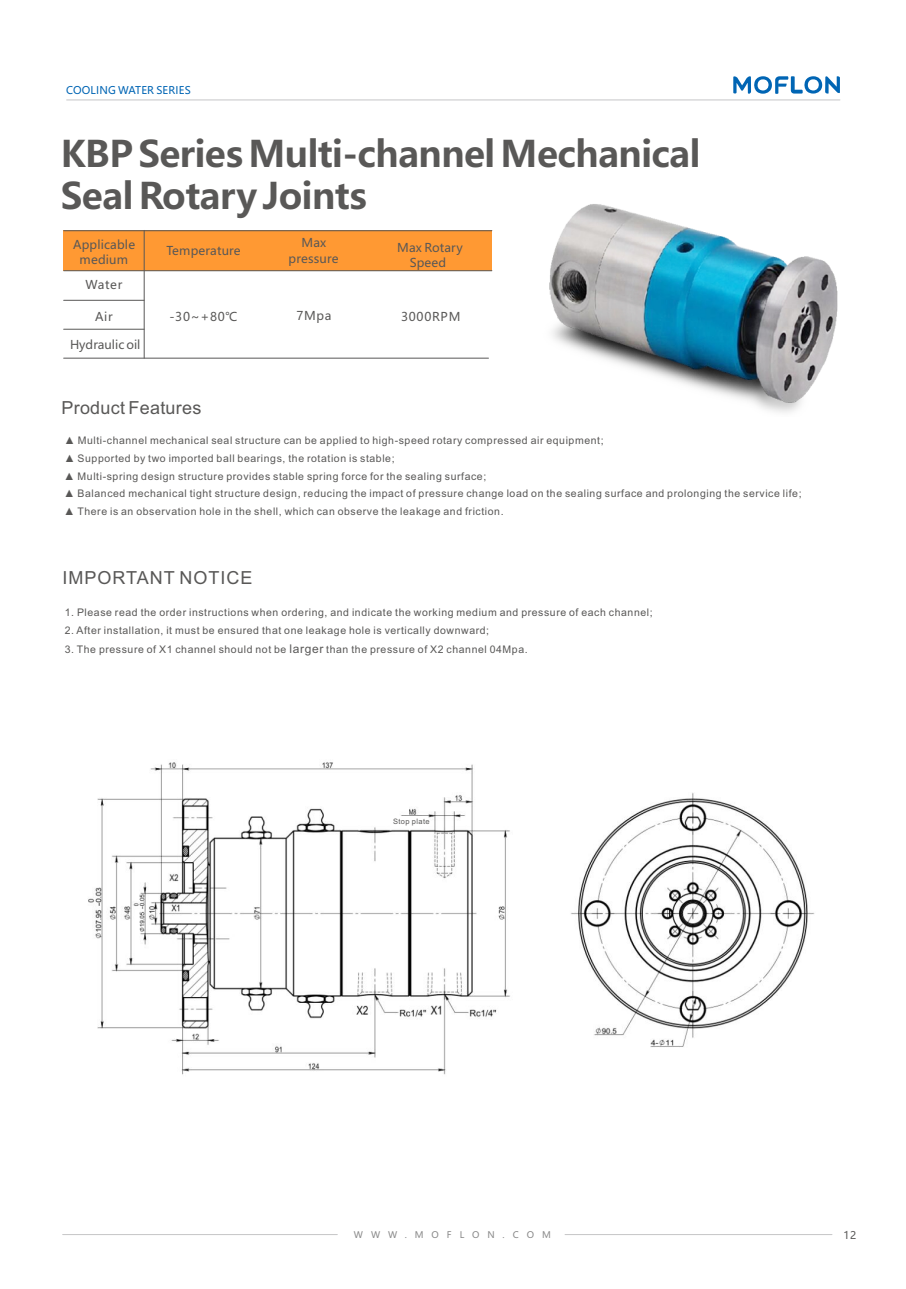
<style>
.page{position:relative;width:906px;height:1289px;background:#fff}
.page>*{position:absolute;margin:0;border:0;box-sizing:border-box;transform-origin:0 0}
.t1{font:700 36px/42px "Microsoft Ya Hei";letter-spacing:-.015em;color:#595857}
.t2{font:18px "Arial";letter-spacing:.015em;color:#595857}
.t3{font:18px "Arial";letter-spacing:.055em;color:#595857}
.t4{font:12px/15.3px "Microsoft Ya Hei";letter-spacing:.015em;color:#595857;text-align:center}
.t5{font:12px "Microsoft Ya Hei";letter-spacing:.06em;color:#595857}
.t6{font:10.5px "Arial";letter-spacing:.055em;color:#595857}
.t7{font:10.5px "Microsoft Ya Hei";letter-spacing:.015em;color:#0065b4}
.t8{font:10.5px "Microsoft Ya Hei";color:#595857}
.t9{font:9px "Microsoft Ya Hei";letter-spacing:.885em;color:#898989}
.t10{font:7.5px "Arial";letter-spacing:.055em;color:#595857}
.s1{font-size:12px}
</style>
<div class="page">
<hr style="left:63px;top:1233px;width:274px;height:1px;background:#c9c9ca">
<hr style="left:565px;top:1233px;width:267px;height:1px;background:#c9c9ca">
<div style="left:63px;top:231px;width:429px;height:40px;background:#f93"></div>
<hr style="left:64px;top:230px;width:428px;height:1px;background:#595857">
<hr style="left:64px;top:270px;width:428px;height:1px;background:#595857">
<hr style="left:64px;top:329px;width:80px;height:1px;background:#595857">
<hr style="left:64px;top:300px;width:80px;height:1px;background:#595857">
<img style="left:549px;top:204px;width:289px;height:209px">
<hr style="left:64px;top:358px;width:424px;height:1px;background:#595857">
<hr style="left:144px;top:230px;width:1px;height:128px;background:#595857">
<img style="left:88px;top:762px;width:727px;height:313px">
<div style="left:390px;top:815px;width:38px;height:12px;background:#fff"></div>
<hr style="left:67px;top:99px;width:773px;height:1px;background:#c9c9ca">
<svg style="left:733px;top:76px;width:107px;height:18px"></svg>
<p class="t7" style="left:66px;top:85px;width:126px">COOLING WATER SERIES</p>
<h1 class="t1" style="left:61px;top:136px;width:641px">KBP Series Multi-channel Mechanical<br>Seal Rotary Joints</h1>
<p class="t4" style="left:73px;top:237px;width:64px">Applicable medium</p>
<p class="t4" style="left:167px;top:244px;width:76px">Temperature</p>
<p class="t4" style="left:289px;top:236px;width:51px">Max pressure</p>
<p class="t4" style="left:397px;top:241px;width:67px">Max Rotary<br>Speed</p>
<p class="t4" style="left:85px;top:278px;width:38px">Water</p>
<p class="t4" style="left:95px;top:309px;width:19px">Air</p>
<p class="t4" style="left:70px;top:338px;width:72px">Hydraulic oil</p>
<p class="t4" style="left:169px;top:310px;width:70px">-30~+80℃</p>
<p class="t4" style="left:296px;top:309px;width:37px">7Mpa</p>
<p class="t5" style="left:401px;top:311px;width:61px">3000RPM</p>
<h2 class="t2" style="left:61px;top:401px;width:141px">Product Features</h2>
<p class="t6" style="left:64px;top:437px;width:541px">▲ Multi-channel mechanical seal structure can be applied to high-speed rotary compressed air equipment;</p>
<p class="t6" style="left:64px;top:454px;width:332px">▲ Supported by two imported ball bearings, the rotation is stable;</p>
<p class="t6" style="left:64px;top:472px;width:423px">▲ Multi-spring design structure provides stable spring force for the sealing surface;</p>
<p class="t6" style="left:64px;top:489px;width:739px">▲ Balanced mechanical tight structure design, reducing the impact of pressure change load on the sealing surface and prolonging the service life;</p>
<p class="t6" style="left:64px;top:507px;width:441px">▲ There is an observation hole in the shell, which can observe the leakage and friction.</p>
<h2 class="t3" style="left:62px;top:570px;width:192px">IMPORTANT NOTICE</h2>
<p class="t6" style="left:65px;top:608px;width:589px">1. Please read the order instructions when ordering, and indicate the working medium and pressure of each channel;</p>
<p class="t6" style="left:65px;top:626px;width:426px">2. After installation, it must be ensured that one leakage hole is vertically downward;</p>
<p class="t6" style="left:65px;top:645px;width:464px">3. The pressure of X1 channel should not be <span class="s1">larger</span> than the pressure of X2 channel 04Mpa.</p>
<p class="t10" style="left:393px;top:818px;width:38px">Stop plate</p>
<p class="t9" style="left:354px;top:1230px;width:199px">WWW.MOFLON.COM</p>
<p class="t8" style="left:843px;top:1229px;width:14px">12</p>
</div>
